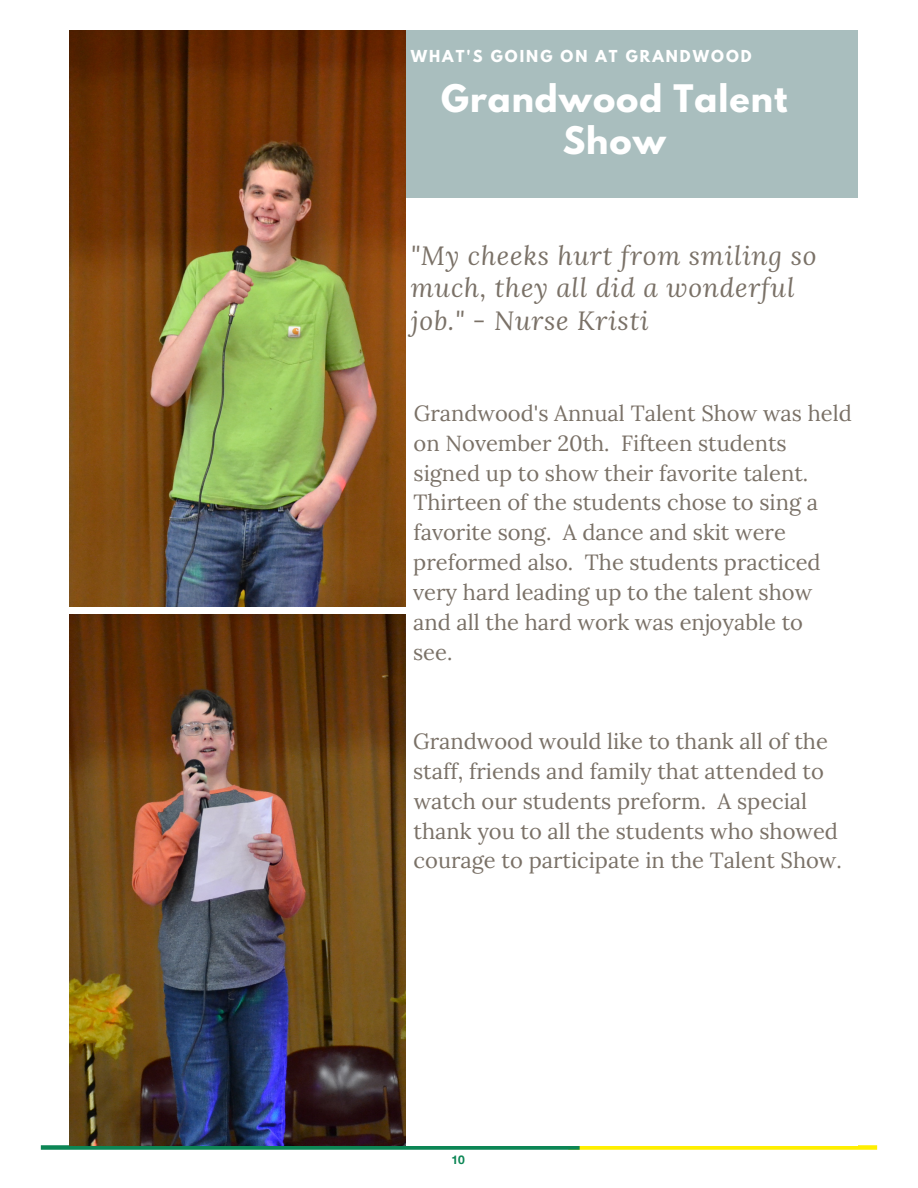
<style>
.page{position:relative;width:918px;height:1188px;background:#fff}
.page>*{position:absolute;margin:0;border:0;box-sizing:border-box;transform-origin:0 0}
.t1{font:700 33.6px/41.7px "League Spartan";letter-spacing:.03em;color:#fff;text-align:center}
.t2{font:italic 26.25px/32.8px "Lora";letter-spacing:.03em;color:#7a7167}
.t3{font:21.9px/29.8px "Lora";color:#7a7167}
.t4{font:700 14.55px "League Spartan";letter-spacing:.14em;color:#fff}
.t5{font:700 12px "Helvetica Neue";color:#0c8655}
</style>
<div class="page">
<div style="left:568px;top:1145px;width:309px;height:5px;background:#ffef00"></div>
<div style="left:41px;top:1145px;width:539px;height:5px;background:#0c8655"></div>
<div style="left:70px;top:30px;width:788px;height:167px;background:#a9bebe"></div>
<img style="left:70px;top:30px;width:336px;height:577px">
<img style="left:70px;top:615px;width:336px;height:530px">
<p class="t4" style="left:411px;top:45px;width:342px">WHAT'S GOING ON AT GRANDWOOD</p>
<h1 class="t1" style="left:441px;top:77px;width:348px">Grandwood Talent<br>Show</h1>
<p class="t2" style="left:411px;top:238px;width:407px">"My cheeks hurt from smiling so much, they all did a wonderful job." - Nurse Kristi</p>
<p class="t3" style="left:413px;top:397px;width:440px">Grandwood's Annual Talent Show was held on November 20th. Fifteen students signed up to show their favorite talent.<br>Thirteen of the students chose to sing a favorite song. A dance and skit were preformed also. The students practiced very hard leading up to the talent show and all the hard work was enjoyable to<br>see.</p>
<p class="t3" style="left:413px;top:725px;width:430px">Grandwood would like to thank all of the staff, friends and family that attended to watch our students preform. A special thank you to all the students who showed courage to participate in the Talent Show.</p>
<p class="t5" style="left:452px;top:1150px;width:15px">10</p>
</div>
